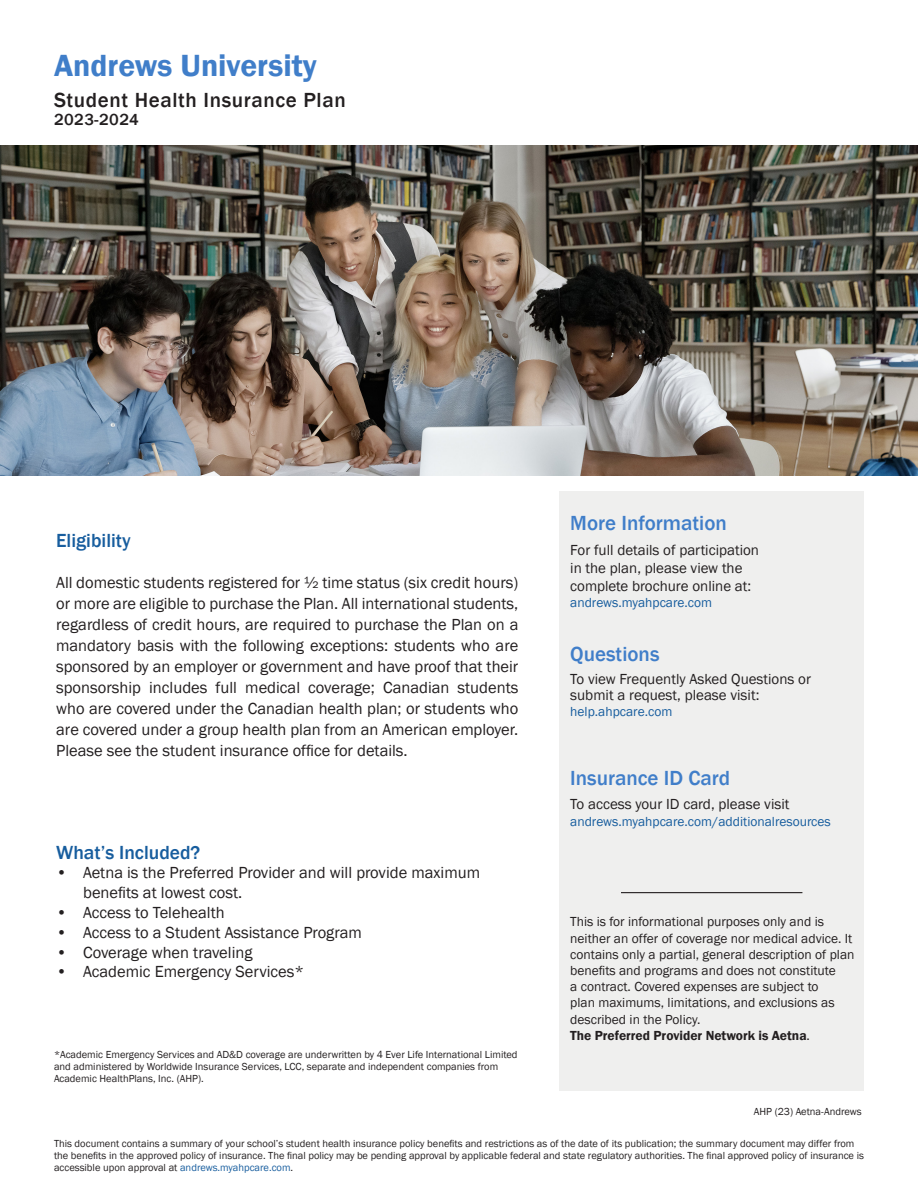
<style>
.page{position:relative;width:918px;height:1188px;background:#fff}
.page>*{position:absolute;margin:0;border:0;box-sizing:border-box;transform-origin:0 0}
.t1{font:600 31.5px "Franklin Gothic";color:#407ec9}
.Body_-_Heading__blue{font:500 21px "Franklin Gothic";color:#407ec9}
.t2{font:500 21px "Franklin Gothic";letter-spacing:.03em;color:#231f20}
.t3{font:500 19.5px "Franklin Gothic";color:#175d9e}
.t4{font:16.5px/21px "Franklin Gothic";color:#231f20;text-align:justify}
.t5{font:500 16.5px "Franklin Gothic";letter-spacing:.03em;color:#231f20}
.t6{font:15px "Franklin Gothic";color:#231f20}
.t7{font:13.5px/16.2px "Franklin Gothic";color:#231f20}
.t8{font:13.5px "Franklin Gothic";color:#175d9e}
.t9{font:600 13.5px "Franklin Gothic";color:#231f20}
.t10{font:10.5px/12px "Franklin Gothic";color:#231f20}
.s1{font-weight:400}
.s2{color:#175d9e}
</style>
<div class="page">
<div style="left:559px;top:491px;width:305px;height:600px;background:#efefee"></div>
<img style="left:0;top:145px;width:918px;height:331px">
<hr style="left:621px;top:892px;width:181px;height:1px;background:#231f20">
<p class="t1" style="left:54px;top:46px;width:264px">Andrews University</p>
<p class="t2" style="left:54px;top:87px;width:293px">Student Health Insurance Plan</p>
<p class="t5" style="left:54px;top:109px;width:86px">2023-2024</p>
<p class="t3" style="left:56px;top:529px;width:76px">Eligibility</p>
<p class="t4" style="left:56px;top:572px;width:464px">All domestic students registered for ½ time status (six credit hours) or more are eligible to purchase the Plan. All international students, regardless of credit hours, are required to purchase the Plan on a mandatory basis with the following exceptions: students who are sponsored by an employer or government and have proof that their sponsorship includes full medical coverage; Canadian students who are covered under the Canadian health plan; or students who are covered under a group health plan from an American employer.<br>Please see the student insurance office for details.</p>
<p class="t3" style="left:56px;top:840px;width:146px">What’s Included?</p>
<p class="t4" style="left:83px;top:863px;width:398px;line-height:19.8px;text-indent:-27px">• Aetna is the Preferred Provider and will provide maximum benefits at lowest cost.</p>
<p class="t4" style="left:56px;top:902px;width:170px">• Access to Telehealth</p>
<p class="t4" style="left:56px;top:922px;width:307px">• Access to a Student Assistance Program</p>
<p class="t4" style="left:56px;top:942px;width:198px">• Coverage when traveling</p>
<p class="t4" style="left:56px;top:962px;width:250px">• Academic Emergency Services*</p>
<p class="t10" style="left:54px;top:1048px;width:465px">*Academic Emergency Services and AD&amp;D coverage are underwritten by 4 Ever Life International Limited and administered by Worldwide Insurance Services, LCC, separate and independent companies from<br>Academic HealthPlans, Inc. (AHP).</p>
<p class="Body_-_Heading__blue" style="left:570px;top:510px;width:158px">More Information</p>
<p class="t6" style="left:570px;top:540px;width:190px">For full details of participation</p>
<p class="t6" style="left:570px;top:558px;width:174px">in the plan, please view the</p>
<p class="t6" style="left:570px;top:576px;width:183px">complete brochure online at:</p>
<p class="t8" style="left:570px;top:594px;width:144px">andrews.myahpcare.com</p>
<p class="Body_-_Heading__blue" style="left:570px;top:641px;width:91px">Questions</p>
<p class="t6" style="left:570px;top:669px;width:242px">To view Frequently Asked Questions or</p>
<p class="t6" style="left:570px;top:686px;width:191px">submit a request, please visit:</p>
<p class="t8" style="left:570px;top:703px;width:104px">help.ahpcare.com</p>
<p class="Body_-_Heading__blue" style="left:570px;top:765px;width:162px">Insurance ID Card</p>
<p class="t6" style="left:570px;top:795px;width:221px">To access your ID card, please visit</p>
<p class="t8" style="left:570px;top:813px;width:262px">andrews.myahpcare.com/additionalresources</p>
<p class="t7" style="left:570px;top:914px;width:286px">This is for informational purposes only and is neither an offer of coverage nor medical advice. It contains only a partial, general description of plan benefits and programs and does not constitute<br>a contract. Covered expenses are subject to<br>plan maximums, limitations, and exclusions as described in the Policy.</p>
<p class="t9" style="left:570px;top:1027px;width:241px">The Preferred Provider Network is Aetna<span class="s1">.</span></p>
<p class="t10" style="left:754px;top:1106px;width:109px">AHP (23) Aetna-Andrews</p>
<p class="t10" style="left:54px;top:1137px;width:811px">This document contains a summary of your school’s student health insurance policy benefits and restrictions as of the date of its publication; the summary document may differ from the benefits in the approved policy of insurance. The final policy may be pending approval by applicable federal and state regulatory authorities. The final approved policy of insurance is</p>
<p class="t10" style="left:54px;top:1161px;width:241px">accessible upon approval at <span class="s2">andrews.myahpcare.com</span>.</p>
</div>
